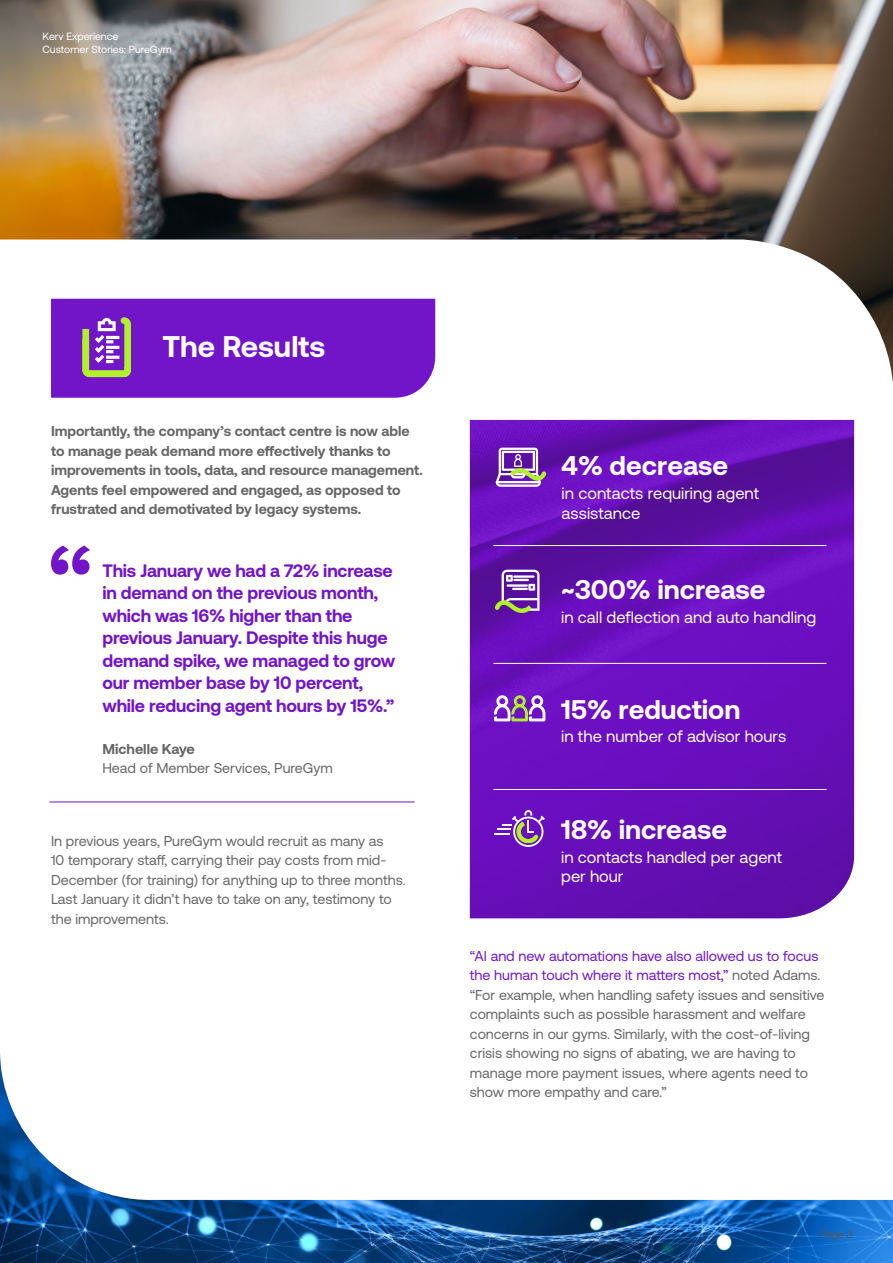
<style>
.page{position:relative;width:893px;height:1263px;background:#fff}
.page>*{position:absolute;margin:0;border:0;box-sizing:border-box;transform-origin:0 0}
.t1{font:700 29.85px "Aeonik Pro";color:#fff}
.t2{font:700 27px "Aeonik Pro";color:#fff}
.t3{font:700 18px/22.5px "Aeonik Pro";letter-spacing:-.01em;color:#7215c9}
.t4{font:16.5px/19.8px "Aeonik Pro";color:#fff}
.t5{font:14.25px/19.5px "Aeonik Pro";color:#666}
.t6{font:700 14.25px/19.5px "Aeonik Pro";color:#666}
.t7{font:10.5px/13.5px "Aeonik Pro";color:#fff}
.t8{font:10.5px "Aeonik Pro";color:#575756}
.s1{color:#7215c9}
</style>
<div class="page">
<img style="left:0;top:1200px;width:893px;height:63px">
<img style="left:0;top:0;width:893px;height:381px">
<svg style="left:0;top:686px;width:893px;height:514px"></svg>
<div style="left:51px;top:299px;width:384px;height:99px;background:#7215c9"></div>
<svg style="left:51px;top:546px;width:39px;height:29px"></svg>
<hr style="left:50px;top:801px;width:365px;height:1px;background:#7215c9">
<img style="left:470px;top:420px;width:384px;height:498px">
<hr style="left:493px;top:545px;width:333px;height:1px;background:#fff">
<hr style="left:493px;top:789px;width:333px;height:1px;background:#fff">
<hr style="left:493px;top:663px;width:333px;height:1px;background:#fff">
<svg style="left:496px;top:448px;width:50px;height:39px"></svg>
<svg style="left:495px;top:570px;width:45px;height:43px"></svg>
<svg style="left:495px;top:810px;width:50px;height:37px"></svg>
<svg style="left:494px;top:695px;width:51px;height:26px"></svg>
<p class="t7" style="left:43px;top:29px;width:131px">Kerv Experience<br>Customer Stories: PureGym</p>
<h1 class="t1" style="left:163px;top:329px;width:164px">The Results</h1>
<p class="t6" style="left:51px;top:422px;width:373px">Importantly, the company’s contact centre is now able to manage peak demand more effectively thanks to improvements in tools, data, and resource management.<br>Agents feel empowered and engaged, as opposed to frustrated and demotivated by legacy systems.</p>
<p class="t3" style="left:102px;top:559px;width:294px">This January we had a 72% increase in demand on the previous month, which was 16% higher than the previous January. Despite this huge demand spike, we managed to grow our member base by 10 percent, while reducing agent hours by 15%.”</p>
<p class="t6" style="left:102px;top:739px;width:94px">Michelle Kaye</p>
<p class="t5" style="left:102px;top:759px;width:232px">Head of Member Services, PureGym</p>
<p class="t5" style="left:51px;top:831px;width:356px">In previous years, PureGym would recruit as many as<br>10 temporary staff, carrying their pay costs from mid-December (for training) for anything up to three months.<br>Last January it didn’t have to take on any, testimony to the improvements.</p>
<h2 class="t2" style="left:562px;top:451px;width:168px">4% decrease</h2>
<p class="t4" style="left:562px;top:484px;width:199px">in contacts requiring agent assistance</p>
<h2 class="t2" style="left:561px;top:574px;width:206px">~300% increase</h2>
<p class="t4" style="left:561px;top:608px;width:257px">in call deflection and auto handling</p>
<h2 class="t2" style="left:561px;top:695px;width:181px">15% reduction</h2>
<p class="t4" style="left:561px;top:726px;width:227px">in the number of advisor hours</p>
<h2 class="t2" style="left:561px;top:814px;width:167px">18% increase</h2>
<p class="t4" style="left:561px;top:847px;width:223px">in contacts handled per agent per hour</p>
<p class="t5" style="left:470px;top:946px;width:356px"><span class="s1">“AI and new automations have also allowed us to focus the human touch where it matters most,”</span> noted Adams. “For example, when handling safety issues and sensitive complaints such as possible harassment and welfare concerns in our gyms. Similarly, with the cost-of-living crisis showing no signs of abating, we are having to manage more payment issues, where agents need to show more empathy and care.”</p>
<p class="t8" style="left:820px;top:1229px;width:34px">Page 3</p>
</div>
